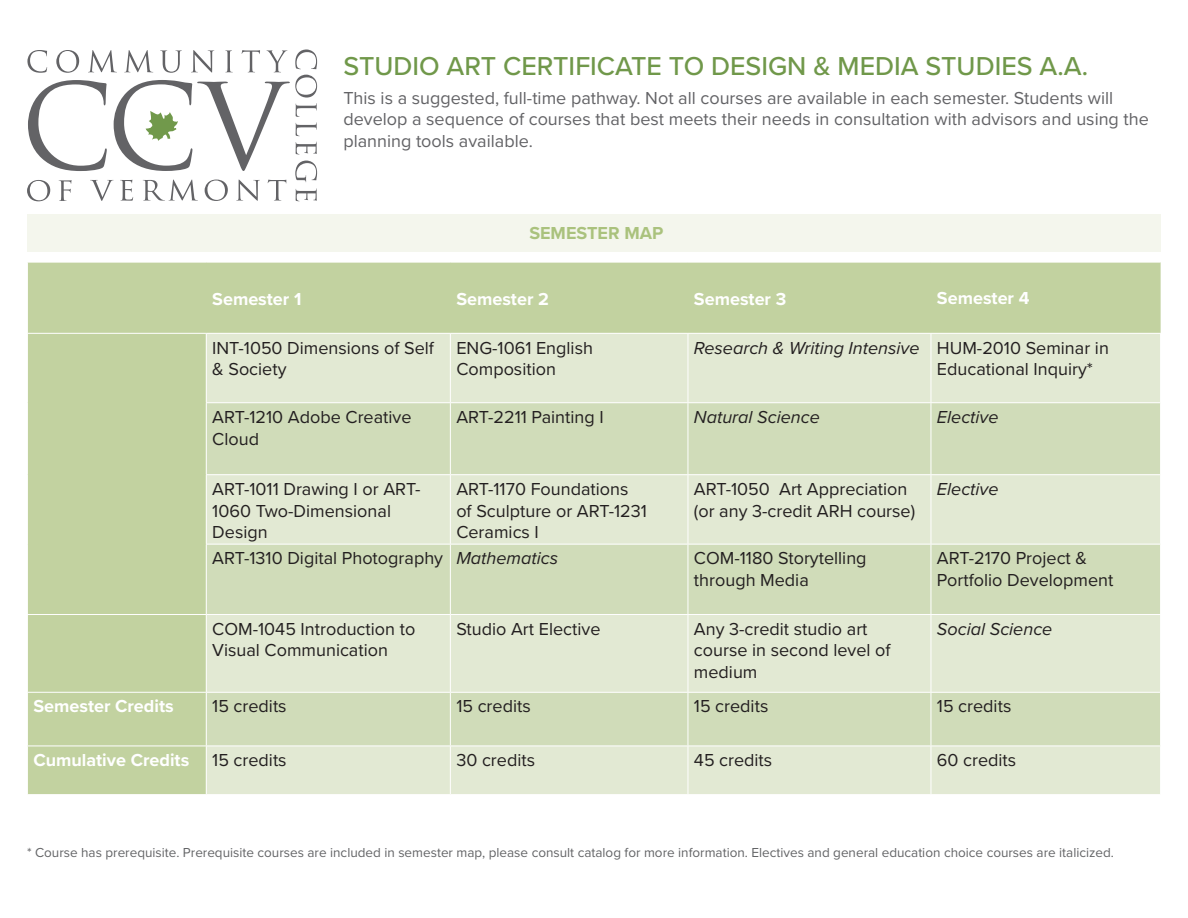
<style>
.page{position:relative;width:1188px;height:918px;background:#fff}
.page>*{position:absolute;margin:0;border:0;box-sizing:border-box;transform-origin:0 0}
.t1{font:500 26.85px "Proxima Nova";color:#70984a}
.Table_content{font:18px/21.6px "Proxima Nova";color:#231f20}
.paragraph{font:18px/21.6px "Proxima Nova";color:#636366}
.Table_content-2{font:italic 18px "Proxima Nova";color:#231f20}
.Column_header_p1{font:700 18px "Proxima Nova";color:#fff}
.Semester_Map{font:700 18px "Proxima Nova";color:#aac27d}
.Prerequisite{font:13.5px "Proxima Nova";color:#636466}
</style>
<div class="page">
<div style="left:28px;top:263px;width:1133px;height:531px;background:#c2d2a0"></div>
<div style="left:207px;top:334px;width:953px;height:460px;background:#e2e9d3"></div>
<svg style="left:207px;top:403px;width:953px;height:343px;background:#d7e1c4"></svg>
<hr style="left:206px;top:334px;width:1px;height:68px;background:#fff">
<hr style="left:450px;top:334px;width:1px;height:68px;background:#fff">
<hr style="left:688px;top:334px;width:1px;height:68px;background:#fff">
<hr style="left:931px;top:334px;width:1px;height:68px;background:#fff">
<hr style="left:1160px;top:334px;width:1px;height:68px;background:#fff">
<hr style="left:206px;top:402px;width:244px;height:1px;background:#fff">
<hr style="left:206px;top:403px;width:1px;height:71px;background:#fff">
<hr style="left:450px;top:402px;width:238px;height:1px;background:#fff">
<hr style="left:450px;top:403px;width:1px;height:71px;background:#fff">
<hr style="left:688px;top:402px;width:243px;height:1px;background:#fff">
<hr style="left:688px;top:403px;width:1px;height:71px;background:#fff">
<hr style="left:931px;top:402px;width:230px;height:1px;background:#fff">
<hr style="left:931px;top:403px;width:1px;height:71px;background:#fff">
<hr style="left:1160px;top:403px;width:1px;height:71px;background:#fff">
<hr style="left:206px;top:474px;width:244px;height:1px;background:#fff">
<hr style="left:206px;top:475px;width:1px;height:69px;background:#fff">
<hr style="left:450px;top:474px;width:238px;height:1px;background:#fff">
<hr style="left:450px;top:475px;width:1px;height:69px;background:#fff">
<hr style="left:688px;top:474px;width:243px;height:1px;background:#fff">
<hr style="left:688px;top:475px;width:1px;height:69px;background:#fff">
<hr style="left:931px;top:474px;width:230px;height:1px;background:#fff">
<hr style="left:931px;top:475px;width:1px;height:69px;background:#fff">
<hr style="left:1160px;top:475px;width:1px;height:69px;background:#fff">
<hr style="left:206px;top:544px;width:244px;height:1px;background:#fff">
<hr style="left:206px;top:545px;width:1px;height:69px;background:#fff">
<hr style="left:450px;top:544px;width:238px;height:1px;background:#fff">
<hr style="left:450px;top:545px;width:1px;height:69px;background:#fff">
<hr style="left:688px;top:544px;width:243px;height:1px;background:#fff">
<hr style="left:688px;top:545px;width:1px;height:69px;background:#fff">
<hr style="left:931px;top:544px;width:230px;height:1px;background:#fff">
<hr style="left:931px;top:545px;width:1px;height:69px;background:#fff">
<hr style="left:1160px;top:545px;width:1px;height:69px;background:#fff">
<hr style="left:27px;top:614px;width:179px;height:1px;background:#fff">
<hr style="left:206px;top:614px;width:244px;height:1px;background:#fff">
<hr style="left:206px;top:615px;width:1px;height:77px;background:#fff">
<hr style="left:450px;top:614px;width:238px;height:1px;background:#fff">
<hr style="left:450px;top:615px;width:1px;height:77px;background:#fff">
<hr style="left:688px;top:614px;width:243px;height:1px;background:#fff">
<hr style="left:688px;top:615px;width:1px;height:77px;background:#fff">
<hr style="left:931px;top:614px;width:230px;height:1px;background:#fff">
<hr style="left:931px;top:615px;width:1px;height:77px;background:#fff">
<hr style="left:1160px;top:615px;width:1px;height:77px;background:#fff">
<hr style="left:27px;top:692px;width:179px;height:1px;background:#fff">
<hr style="left:206px;top:692px;width:244px;height:1px;background:#fff">
<hr style="left:206px;top:693px;width:1px;height:53px;background:#fff">
<hr style="left:450px;top:692px;width:238px;height:1px;background:#fff">
<hr style="left:450px;top:693px;width:1px;height:53px;background:#fff">
<hr style="left:688px;top:692px;width:243px;height:1px;background:#fff">
<hr style="left:688px;top:693px;width:1px;height:53px;background:#fff">
<hr style="left:931px;top:692px;width:230px;height:1px;background:#fff">
<hr style="left:931px;top:693px;width:1px;height:53px;background:#fff">
<hr style="left:1160px;top:693px;width:1px;height:53px;background:#fff">
<hr style="left:27px;top:746px;width:179px;height:1px;background:#fff">
<hr style="left:206px;top:746px;width:244px;height:1px;background:#fff">
<hr style="left:206px;top:746px;width:1px;height:48px;background:#fff">
<hr style="left:450px;top:746px;width:238px;height:1px;background:#fff">
<hr style="left:450px;top:746px;width:1px;height:48px;background:#fff">
<hr style="left:688px;top:746px;width:243px;height:1px;background:#fff">
<hr style="left:688px;top:746px;width:1px;height:48px;background:#fff">
<hr style="left:931px;top:746px;width:230px;height:1px;background:#fff">
<hr style="left:931px;top:746px;width:1px;height:48px;background:#fff">
<hr style="left:1160px;top:746px;width:1px;height:48px;background:#fff">
<hr style="left:27px;top:333px;width:179px;height:1px;background:#fff">
<hr style="left:206px;top:333px;width:244px;height:1px;background:#fff">
<hr style="left:450px;top:333px;width:238px;height:1px;background:#fff">
<hr style="left:688px;top:333px;width:243px;height:1px;background:#fff">
<hr style="left:931px;top:333px;width:230px;height:1px;background:#fff">
<div style="left:27px;top:214px;width:1134px;height:38px;background:#f4f6ed"></div>
<svg style="left:27px;top:50px;width:290px;height:151px"></svg>
<p class="t1" style="left:343px;top:46px;width:746px">STUDIO ART CERTIFICATE TO DESIGN &amp; MEDIA STUDIES A.A.</p>
<p class="paragraph" style="left:343px;top:86px;width:807px">This is a suggested, full-time pathway. Not all courses are available in each semester. Students will develop a sequence of courses that best meets their needs in consultation with advisors and using the planning tools available.</p>
<p class="Semester_Map" style="left:529px;top:219px;width:135px">SEMESTER MAP</p>
<p class="Column_header_p1" style="left:212px;top:285px;width:91px">Semester 1</p>
<p class="Column_header_p1" style="left:456px;top:285px;width:94px">Semester 2</p>
<p class="Column_header_p1" style="left:694px;top:285px;width:94px">Semester 3</p>
<p class="Column_header_p1" style="left:937px;top:285px;width:94px">Semester 4</p>
<p class="Table_content" style="left:212px;top:336px;width:223px">INT-1050 Dimensions of Self &amp; Society</p>
<p class="Table_content" style="left:456px;top:336px;width:138px">ENG-1061 English<br>Composition</p>
<p class="Table_content-2" style="left:694px;top:334px;width:227px">Research &amp; Writing Intensive</p>
<p class="Table_content" style="left:937px;top:336px;width:173px">HUM-2010 Seminar in</p>
<p class="Table_content" style="left:937px;top:358px;width:158px">Educational Inquiry*</p>
<p class="Table_content" style="left:212px;top:405px;width:201px">ART-1210 Adobe Creative<br>Cloud</p>
<p class="Table_content" style="left:456px;top:405px;width:149px">ART-2211 Painting I</p>
<p class="Table_content-2" style="left:694px;top:404px;width:127px">Natural Science</p>
<p class="Table_content-2" style="left:937px;top:404px;width:63px">Elective</p>
<p class="Table_content" style="left:212px;top:477px;width:210px">ART-1011 Drawing I or ART-<br>1060 Two-Dimensional<br>Design</p>
<p class="Table_content" style="left:456px;top:477px;width:192px">ART-1170 Foundations of Sculpture or ART-1231<br>Ceramics I</p>
<p class="Table_content" style="left:694px;top:477px;width:215px">ART-1050 Art Appreciation</p>
<p class="Table_content-2" style="left:937px;top:476px;width:63px">Elective</p>
<p class="Table_content" style="left:694px;top:499px;width:223px">(or any 3-credit ARH course)</p>
<p class="Table_content" style="left:212px;top:547px;width:232px">ART-1310 Digital Photography</p>
<p class="Table_content-2" style="left:456px;top:545px;width:103px">Mathematics</p>
<p class="Table_content" style="left:694px;top:547px;width:174px">COM-1180 Storytelling through Media</p>
<p class="Table_content" style="left:937px;top:547px;width:178px">ART-2170 Project &amp;<br>Portfolio Development</p>
<p class="Table_content" style="left:212px;top:617px;width:205px">COM-1045 Introduction to<br>Visual Communication</p>
<p class="Table_content" style="left:456px;top:617px;width:146px">Studio Art Elective</p>
<p class="Table_content" style="left:694px;top:617px;width:175px">Any 3-credit studio art</p>
<p class="Table_content-2" style="left:937px;top:615px;width:117px">Social Science</p>
<p class="Table_content" style="left:694px;top:639px;width:198px">course in second level of</p>
<p class="Table_content" style="left:694px;top:660px;width:65px">medium</p>
<p class="Column_header_p1" style="left:33px;top:693px;width:142px">Semester Credits</p>
<p class="Table_content" style="left:212px;top:695px;width:76px">15 credits</p>
<p class="Table_content" style="left:456px;top:695px;width:76px">15 credits</p>
<p class="Table_content" style="left:694px;top:695px;width:76px">15 credits</p>
<p class="Table_content" style="left:937px;top:695px;width:76px">15 credits</p>
<p class="Column_header_p1" style="left:33px;top:747px;width:157px">Cumulative Credits</p>
<p class="Table_content" style="left:212px;top:749px;width:76px">15 credits</p>
<p class="Table_content" style="left:456px;top:749px;width:80px">30 credits</p>
<p class="Table_content" style="left:694px;top:749px;width:80px">45 credits</p>
<p class="Table_content" style="left:937px;top:749px;width:81px">60 credits</p>
<p class="Prerequisite" style="left:27px;top:842px;width:1089px">* Course has prerequisite. Prerequisite courses are included in semester map, please consult catalog for more information. Electives and general education choice courses are italicized.</p>
</div>
